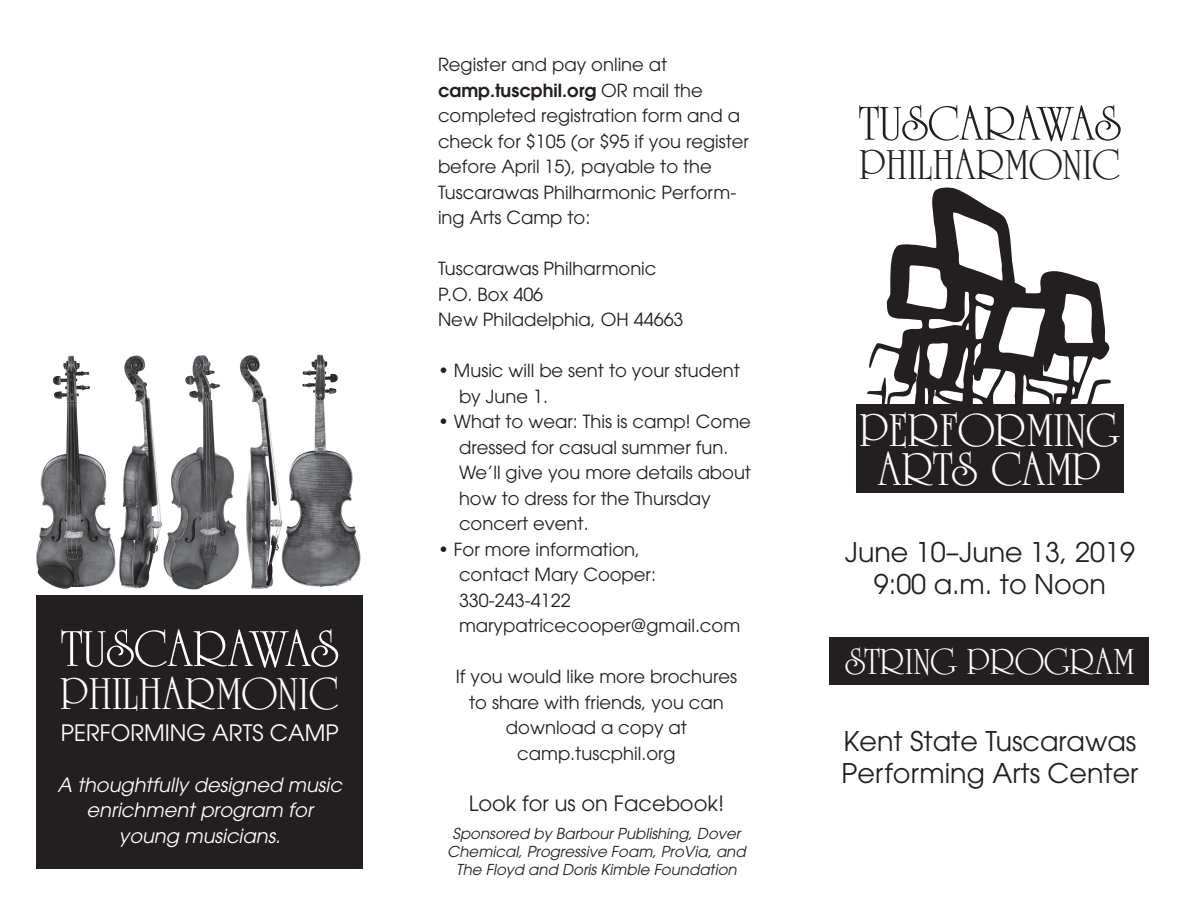
<style>
.page{position:relative;width:1188px;height:918px;background:#fff}
.page>*{position:absolute;margin:0;border:0;box-sizing:border-box;transform-origin:0 0}
.t1{font:54px "University Roman";color:#fff}
.t2{font:51px "University Roman";color:#231f20}
.t3{font:49.5px/39px "University Roman";color:#fff;text-align:center}
.t4{font:48px "University Roman";color:#fff}
.t5{font:45px "University Roman";color:#231f20}
.t6{font:39px "University Roman";color:#fff}
.t7{font:27px/32.4px "Avant Garde";color:#231f20;text-align:center}
.t8{font:22.5px "Avant Garde";color:#fff}
.t9{font:21px "Avant Garde";color:#231f20}
.t10{font:italic 19.5px/25.5px "Avant Garde";color:#fff;text-align:center}
.t11{font:18px/25.5px "Avant Garde";color:#231f20}
.t12{font:italic 15px/18px "Avant Garde";color:#231f20;text-align:center}
.s1{font-weight:600}
</style>
<div class="page">
<img style="left:36px;top:354px;width:325px;height:236px">
<div style="left:37px;top:596px;width:326px;height:273px;background:#231f20"></div>
<div style="left:829px;top:637px;width:320px;height:47px;background:#231f20"></div>
<svg style="left:867px;top:187px;width:246px;height:218px"></svg>
<div style="left:856px;top:405px;width:268px;height:88px;background:#231f20"></div>
<h1 class="t1" style="left:61px;top:617px;width:278px">TUSCARAWAS</h1>
<h3 class="t4" style="left:61px;top:666px;width:279px">PHILHARMONIC</h3>
<p class="t8" style="left:61px;top:719px;width:279px">PERFORMING ARTS CAMP</p>
<p class="t10" style="left:58px;top:772px;width:286px">A thoughtfully designed music enrichment program for young musicians.</p>
<p class="t11" style="left:438px;top:52px;width:313px">Register and pay online at <span class="s1">camp.tuscphil.org</span> OR mail the completed registration form and a check for $105 (or $95 if you register before April 15), payable to the<br>Tuscarawas Philharmonic Perform&shy;ing Arts Camp to:</p>
<p class="t11" style="left:438px;top:256px;width:247px">Tuscarawas Philharmonic<br>P.O. Box 406<br>New Philadelphia, OH 44663</p>
<p class="t11" style="left:459px;top:358px;width:282px;text-indent:-21px">• Music will be sent to your student by June 1.</p>
<p class="t11" style="left:459px;top:409px;width:294px;text-indent:-21px">• What to wear: This is camp! Come dressed for casual summer fun.<br>We’ll give you more details about how to dress for the Thursday concert event.</p>
<p class="t11" style="left:459px;top:536px;width:283px;text-indent:-21px">• For more information,<br>contact Mary Cooper:<br>330-243-4122 marypatricecooper@gmail.com</p>
<p class="t11" style="left:456px;top:664px;width:283px;text-align:center">If you would like more brochures to share with friends, you can download a copy at camp.tuscphil.org</p>
<p class="t9" style="left:469px;top:791px;width:257px">Look for us on Facebook!</p>
<p class="t12" style="left:447px;top:825px;width:300px">Sponsored by Barbour Publishing, Dover<br>Chemical, Progressive Foam, ProVia, and<br>The Floyd and Doris Kimble Foundation</p>
<h2 class="t2" style="left:859px;top:94px;width:263px">TUSCARAWAS</h2>
<h3 class="t5" style="left:860px;top:138px;width:262px">PHILHARMONIC</h3>
<h3 class="t3" style="left:860px;top:412px;width:260px">PERFORMING<br>ARTS CAMP</h3>
<h3 class="t7" style="left:845px;top:536px;width:291px">June 10–June 13, 2019<br>9:00 a.m. to Noon</h3>
<h3 class="t6" style="left:845px;top:639px;width:291px">STRING PROGRAM</h3>
<h3 class="t7" style="left:842px;top:725px;width:298px;text-align:left">Kent State Tuscarawas<br>Performing Arts Center</h3>
</div>
